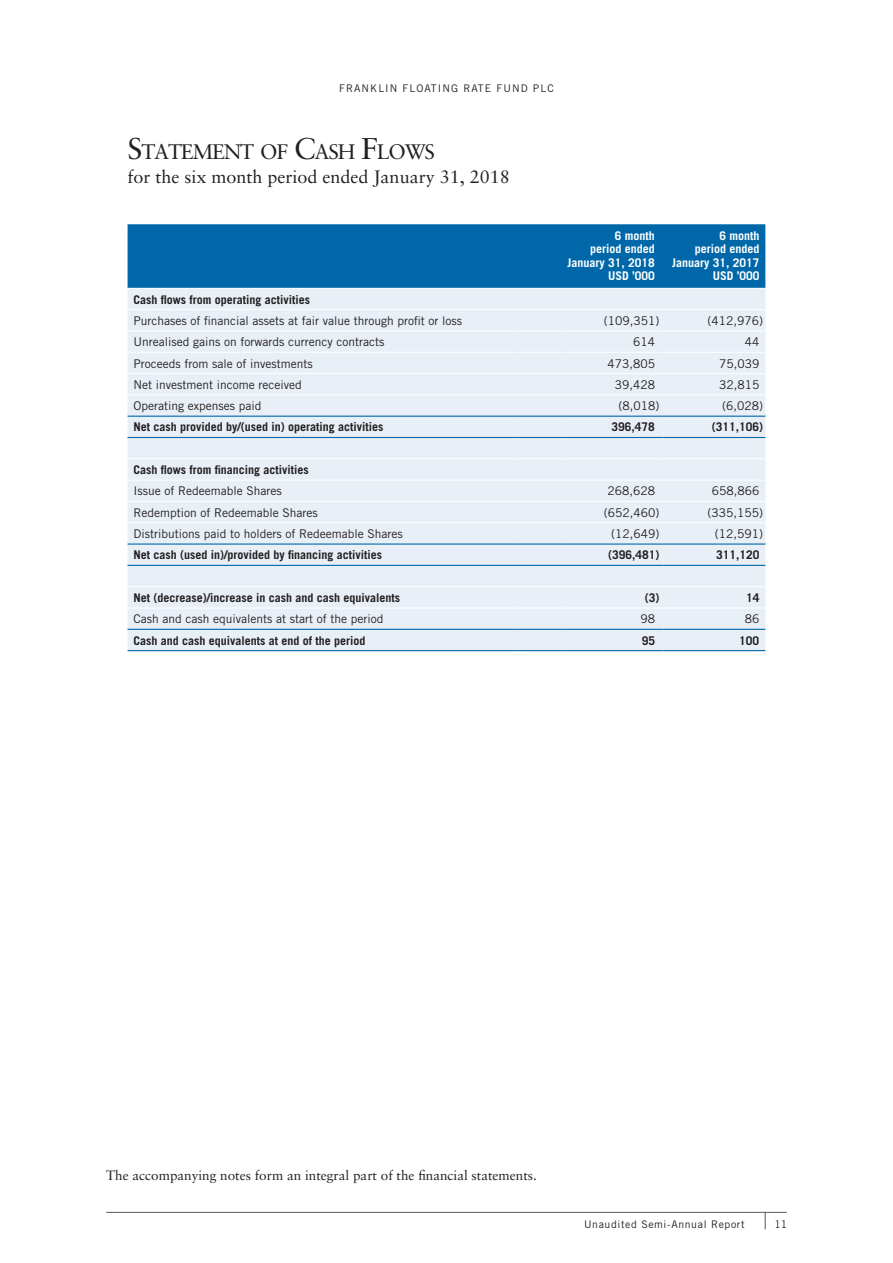
<style>
.page{position:relative;width:893px;height:1263px;background:#fff}
.page>*{position:absolute;margin:0;border:0;box-sizing:border-box;transform-origin:0 0}
.HEAD_01{font:21px "Sabon";letter-spacing:-.055em;color:#231f20}
.HEAD_02{font:18px "Sabon";color:#231f20}
._02_SOI_TB_Body{font:13.5px "Sabon";color:#231f20}
._02_SOI_TB_Body-2{font:12px "Trade Gothic";color:#231f20}
._02_SOI_TB_Bold{font:700 12px "Trade Gothic";color:#231f20}
._02_SOI_TB_Col_Head{font:700 12px/13.5px "Trade Gothic";color:#fff;text-align:right}
.t1{font:10.5px "Trade Gothic";letter-spacing:.06em;color:#231f20}
.t2{font:10.5px "Trade Gothic";letter-spacing:.1em;color:#231f20}
.s1{font-size:30px}
</style>
<div class="page">
<hr style="left:106px;top:1212px;width:681px;height:1px;background:#57585a">
<svg style="left:765px;top:1212px;width:1px;height:17px"></svg>
<div style="left:128px;top:224px;width:637px;height:64px;background:#0068a9"></div>
<div style="left:128px;top:289px;width:637px;height:361px;background:#e9eff7"></div>
<hr style="left:128px;top:309px;width:386px;height:1px;background:#fff">
<hr style="left:514px;top:309px;width:47px;height:1px;background:#fff">
<hr style="left:561px;top:309px;width:102px;height:1px;background:#fff">
<hr style="left:663px;top:309px;width:102px;height:1px;background:#fff">
<hr style="left:128px;top:331px;width:386px;height:1px;background:#fff">
<hr style="left:514px;top:331px;width:47px;height:1px;background:#fff">
<hr style="left:561px;top:331px;width:102px;height:1px;background:#fff">
<hr style="left:663px;top:331px;width:102px;height:1px;background:#fff">
<hr style="left:128px;top:352px;width:386px;height:1px;background:#fff">
<hr style="left:514px;top:352px;width:47px;height:1px;background:#fff">
<hr style="left:561px;top:352px;width:102px;height:1px;background:#fff">
<hr style="left:663px;top:352px;width:102px;height:1px;background:#fff">
<hr style="left:128px;top:373px;width:386px;height:1px;background:#fff">
<hr style="left:514px;top:373px;width:47px;height:1px;background:#fff">
<hr style="left:561px;top:373px;width:102px;height:1px;background:#fff">
<hr style="left:663px;top:373px;width:102px;height:1px;background:#fff">
<hr style="left:128px;top:394px;width:386px;height:1px;background:#fff">
<hr style="left:514px;top:394px;width:47px;height:1px;background:#fff">
<hr style="left:561px;top:394px;width:102px;height:1px;background:#fff">
<hr style="left:663px;top:394px;width:102px;height:1px;background:#fff">
<hr style="left:128px;top:458px;width:386px;height:1px;background:#fff">
<hr style="left:514px;top:458px;width:47px;height:1px;background:#fff">
<hr style="left:561px;top:458px;width:102px;height:1px;background:#fff">
<hr style="left:663px;top:458px;width:102px;height:1px;background:#fff">
<hr style="left:128px;top:480px;width:386px;height:1px;background:#fff">
<hr style="left:514px;top:480px;width:47px;height:1px;background:#fff">
<hr style="left:561px;top:480px;width:102px;height:1px;background:#fff">
<hr style="left:663px;top:480px;width:102px;height:1px;background:#fff">
<hr style="left:128px;top:501px;width:386px;height:1px;background:#fff">
<hr style="left:514px;top:501px;width:47px;height:1px;background:#fff">
<hr style="left:561px;top:501px;width:102px;height:1px;background:#fff">
<hr style="left:663px;top:501px;width:102px;height:1px;background:#fff">
<hr style="left:128px;top:522px;width:386px;height:1px;background:#fff">
<hr style="left:514px;top:522px;width:47px;height:1px;background:#fff">
<hr style="left:561px;top:522px;width:102px;height:1px;background:#fff">
<hr style="left:663px;top:522px;width:102px;height:1px;background:#fff">
<hr style="left:128px;top:586px;width:386px;height:1px;background:#fff">
<hr style="left:514px;top:586px;width:47px;height:1px;background:#fff">
<hr style="left:561px;top:586px;width:102px;height:1px;background:#fff">
<hr style="left:663px;top:586px;width:102px;height:1px;background:#fff">
<hr style="left:128px;top:608px;width:386px;height:1px;background:#fff">
<hr style="left:514px;top:608px;width:47px;height:1px;background:#fff">
<hr style="left:561px;top:608px;width:102px;height:1px;background:#fff">
<hr style="left:663px;top:608px;width:102px;height:1px;background:#fff">
<hr style="left:128px;top:416px;width:386px;height:1px;background:#0068a9">
<hr style="left:514px;top:416px;width:47px;height:1px;background:#0068a9">
<hr style="left:561px;top:416px;width:102px;height:1px;background:#0068a9">
<hr style="left:663px;top:416px;width:102px;height:1px;background:#0068a9">
<hr style="left:128px;top:437px;width:386px;height:1px;background:#0068a9">
<hr style="left:514px;top:437px;width:47px;height:1px;background:#0068a9">
<hr style="left:561px;top:437px;width:102px;height:1px;background:#0068a9">
<hr style="left:663px;top:437px;width:102px;height:1px;background:#0068a9">
<hr style="left:128px;top:543px;width:386px;height:2px;background:#0068a9">
<hr style="left:514px;top:543px;width:47px;height:2px;background:#0068a9">
<hr style="left:561px;top:543px;width:102px;height:2px;background:#0068a9">
<hr style="left:663px;top:543px;width:102px;height:2px;background:#0068a9">
<hr style="left:128px;top:565px;width:386px;height:1px;background:#0068a9">
<hr style="left:514px;top:565px;width:47px;height:1px;background:#0068a9">
<hr style="left:561px;top:565px;width:102px;height:1px;background:#0068a9">
<hr style="left:663px;top:565px;width:102px;height:1px;background:#0068a9">
<hr style="left:128px;top:629px;width:386px;height:1px;background:#0068a9">
<hr style="left:514px;top:629px;width:47px;height:1px;background:#0068a9">
<hr style="left:561px;top:629px;width:102px;height:1px;background:#0068a9">
<hr style="left:663px;top:629px;width:102px;height:1px;background:#0068a9">
<hr style="left:128px;top:650px;width:386px;height:1px;background:#0068a9">
<hr style="left:514px;top:650px;width:47px;height:1px;background:#0068a9">
<hr style="left:561px;top:650px;width:102px;height:1px;background:#0068a9">
<hr style="left:663px;top:650px;width:102px;height:1px;background:#0068a9">
<p class="t2" style="left:339px;top:82px;width:216px">FRANKLIN FLOATING RATE FUND PLC</p>
<p class="HEAD_01" style="left:128px;top:139px;width:309px"><span class="s1">S</span>TATEMENT OF <span class="s1">C</span>ASH <span class="s1">F</span>LOWS</p>
<p class="HEAD_02" style="left:128px;top:166px;width:384px">for the six month period ended January 31, 2018</p>
<p class="_02_SOI_TB_Col_Head" style="left:567px;top:228px;width:89px">6 month<br>period ended<br>January 31, 2018<br>USD ’000</p>
<p class="_02_SOI_TB_Col_Head" style="left:672px;top:228px;width:89px">6 month<br>period ended<br>January 31, 2017<br>USD ’000</p>
<p class="_02_SOI_TB_Bold" style="left:134px;top:292px;width:178px">Cash flows from operating activities</p>
<p class="_02_SOI_TB_Body-2" style="left:134px;top:313px;width:330px">Purchases of financial assets at fair value through profit or loss</p>
<p class="_02_SOI_TB_Body-2" style="left:604px;top:313px;width:57px">(109,351)</p>
<p class="_02_SOI_TB_Body-2" style="left:708px;top:313px;width:57px">(412,976)</p>
<p class="_02_SOI_TB_Body-2" style="left:134px;top:335px;width:252px">Unrealised gains on forwards currency contracts</p>
<p class="_02_SOI_TB_Body-2" style="left:633px;top:335px;width:23px">614</p>
<p class="_02_SOI_TB_Body-2" style="left:745px;top:335px;width:16px">44</p>
<p class="_02_SOI_TB_Body-2" style="left:134px;top:356px;width:181px">Proceeds from sale of investments</p>
<p class="_02_SOI_TB_Body-2" style="left:607px;top:356px;width:49px">473,805</p>
<p class="_02_SOI_TB_Body-2" style="left:719px;top:356px;width:42px">75,039</p>
<p class="_02_SOI_TB_Body-2" style="left:134px;top:377px;width:170px">Net investment income received</p>
<p class="_02_SOI_TB_Body-2" style="left:615px;top:377px;width:42px">39,428</p>
<p class="_02_SOI_TB_Body-2" style="left:719px;top:377px;width:42px">32,815</p>
<p class="_02_SOI_TB_Body-2" style="left:134px;top:399px;width:130px">Operating expenses paid</p>
<p class="_02_SOI_TB_Body-2" style="left:618px;top:399px;width:42px">(8,018)</p>
<p class="_02_SOI_TB_Body-2" style="left:722px;top:399px;width:42px">(6,028)</p>
<p class="_02_SOI_TB_Bold" style="left:134px;top:420px;width:251px">Net cash provided by/(used in) operating activities</p>
<p class="_02_SOI_TB_Bold" style="left:612px;top:420px;width:45px">396,478</p>
<p class="_02_SOI_TB_Bold" style="left:712px;top:420px;width:53px">(311,106)</p>
<p class="_02_SOI_TB_Bold" style="left:134px;top:462px;width:177px">Cash flows from financing activities</p>
<p class="_02_SOI_TB_Body-2" style="left:134px;top:484px;width:150px">Issue of Redeemable Shares</p>
<p class="_02_SOI_TB_Body-2" style="left:607px;top:484px;width:49px">268,628</p>
<p class="_02_SOI_TB_Body-2" style="left:712px;top:484px;width:49px">658,866</p>
<p class="_02_SOI_TB_Body-2" style="left:134px;top:505px;width:186px">Redemption of Redeemable Shares</p>
<p class="_02_SOI_TB_Body-2" style="left:604px;top:505px;width:57px">(652,460)</p>
<p class="_02_SOI_TB_Body-2" style="left:708px;top:505px;width:57px">(335,155)</p>
<p class="_02_SOI_TB_Body-2" style="left:134px;top:526px;width:271px">Distributions paid to holders of Redeemable Shares</p>
<p class="_02_SOI_TB_Body-2" style="left:611px;top:526px;width:50px">(12,649)</p>
<p class="_02_SOI_TB_Body-2" style="left:715px;top:526px;width:50px">(12,591)</p>
<p class="_02_SOI_TB_Bold" style="left:134px;top:548px;width:250px">Net cash (used in)/provided by financing activities</p>
<p class="_02_SOI_TB_Bold" style="left:608px;top:548px;width:53px">(396,481)</p>
<p class="_02_SOI_TB_Bold" style="left:716px;top:548px;width:45px">311,120</p>
<p class="_02_SOI_TB_Bold" style="left:134px;top:590px;width:268px">Net (decrease)/increase in cash and cash equivalents</p>
<p class="_02_SOI_TB_Bold" style="left:645px;top:590px;width:16px">(3)</p>
<p class="_02_SOI_TB_Bold" style="left:746px;top:590px;width:15px">14</p>
<p class="_02_SOI_TB_Body-2" style="left:134px;top:612px;width:251px">Cash and cash equivalents at start of the period</p>
<p class="_02_SOI_TB_Body-2" style="left:640px;top:612px;width:16px">98</p>
<p class="_02_SOI_TB_Body-2" style="left:745px;top:612px;width:16px">86</p>
<p class="_02_SOI_TB_Bold" style="left:134px;top:633px;width:234px">Cash and cash equivalents at end of the period</p>
<p class="_02_SOI_TB_Bold" style="left:642px;top:633px;width:15px">95</p>
<p class="_02_SOI_TB_Bold" style="left:739px;top:633px;width:22px">100</p>
<p class="_02_SOI_TB_Body" style="left:106px;top:1167px;width:432px">The accompanying notes form an integral part of the financial statements.</p>
<p class="t1" style="left:584px;top:1218px;width:162px">Unaudited Semi-Annual Report</p>
<p class="t1" style="left:774px;top:1218px;width:14px">11</p>
</div>
